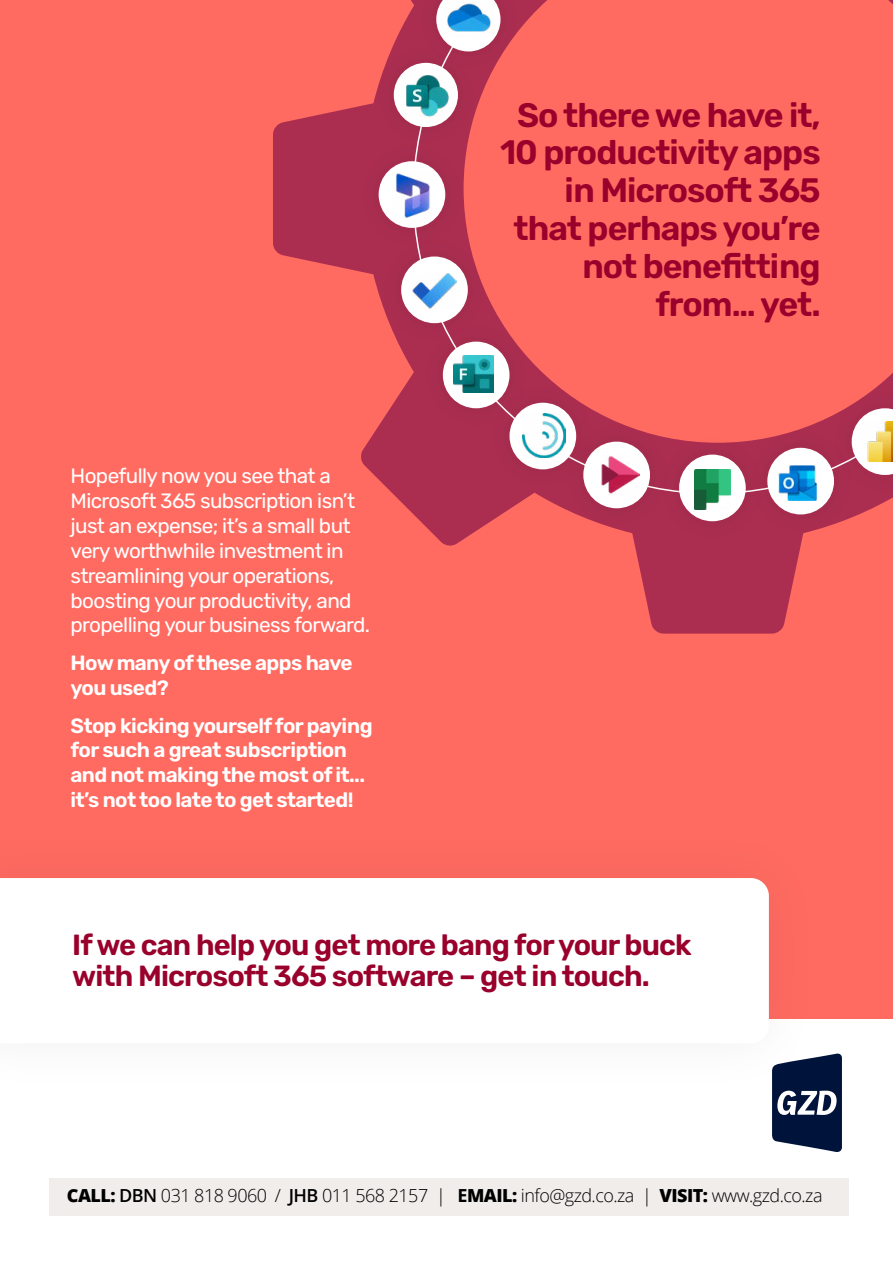
<style>
.page{position:relative;width:893px;height:1263px;background:#fff}
.page>*{position:absolute;margin:0;border:0;box-sizing:border-box;transform-origin:0 0}
.t1{font:600 33.9px/37.8px "Rubik";letter-spacing:-.03em;color:#99002b;text-align:right}
.t2{font:600 29.1px/31px "Rubik";letter-spacing:-.03em;color:#99002b}
.t3{font:20.7px/24.9px "Rubik";letter-spacing:-.03em;color:#fff}
.t4{font:600 20.7px/24.9px "Rubik";letter-spacing:-.03em;color:#fff}
.t5{font:300 18px "Open Sans";letter-spacing:-.03em;color:#000}
.s1{font-weight:800}
.s2{font-weight:600}
.s3{font-weight:700}
</style>
<div class="page">
<div style="left:0;top:0;width:893px;height:1018px;background:#ff6b61"></div>
<svg style="left:273px;top:0;width:617px;height:634px"></svg>
<div style="left:0;top:823px;width:824px;height:275px;background:#000;opacity:.07"></div>
<div style="left:0;top:878px;width:769px;height:165px;background:#fff"></div>
<svg style="left:413px;top:0;width:480px;height:494px"></svg>
<div style="left:655px;top:431px;width:115px;height:114px;background:#000;opacity:.08"></div>
<div style="left:679px;top:455px;width:67px;height:66px;background:#fff;border-radius:50%"></div>
<img style="left:695px;top:470px;width:35px;height:40px">
<div style="left:559px;top:418px;width:115px;height:114px;background:#000;opacity:.08"></div>
<div style="left:583px;top:442px;width:67px;height:66px;background:#fff;border-radius:50%"></div>
<img style="left:601px;top:456px;width:39px;height:38px">
<div style="left:419px;top:318px;width:115px;height:114px;background:#000;opacity:.08"></div>
<div style="left:443px;top:342px;width:66px;height:66px;background:#fff;border-radius:50%"></div>
<img style="left:454px;top:356px;width:39px;height:36px">
<div style="left:377px;top:233px;width:115px;height:114px;background:#000;opacity:.08"></div>
<div style="left:401px;top:256px;width:67px;height:67px;background:#fff;border-radius:50%"></div>
<img style="left:412px;top:274px;width:44px;height:35px">
<div style="left:355px;top:137px;width:114px;height:115px;background:#aa2d50"></div>
<div style="left:379px;top:161px;width:66px;height:67px;background:#fff;border-radius:50%"></div>
<img style="left:396px;top:173px;width:34px;height:45px">
<div style="left:743px;top:424px;width:115px;height:115px;background:#000;opacity:.08"></div>
<div style="left:767px;top:448px;width:67px;height:66px;background:#fff;border-radius:50%"></div>
<img style="left:778px;top:465px;width:40px;height:35px">
<div style="left:828px;top:384px;width:65px;height:115px;background:#000;opacity:.08"></div>
<svg style="left:852px;top:408px;width:41px;height:67px;background:#e4bfc8"></svg>
<img style="left:864px;top:422px;width:29px;height:40px">
<div style="left:486px;top:379px;width:114px;height:114px;background:#000;opacity:.08"></div>
<div style="left:509px;top:403px;width:67px;height:66px;background:#fff;border-radius:50%"></div>
<img style="left:522px;top:413px;width:44px;height:44px">
<div style="left:414px;top:0;width:109px;height:74px;background:#000;opacity:.08"></div>
<svg style="left:436px;top:0;width:64px;height:51px"></svg>
<img style="left:443px;top:2px;width:52px;height:36px">
<div style="left:372px;top:41px;width:108px;height:108px;background:#000;opacity:.08"></div>
<div style="left:394px;top:63px;width:64px;height:64px;background:#fff;border-radius:50%"></div>
<img style="left:402px;top:70px;width:54px;height:52px">
<div style="left:49px;top:1178px;width:799px;height:37px;background:#f1edea"></div>
<svg style="left:772px;top:1053px;width:70px;height:99px"></svg>
<p class="t3" style="left:71px;top:464px;width:301px">Hopefully now you see that a<br>Microsoft 365 subscription isn’t just an expense; it’s a small but very worthwhile investment in streamlining your operations, boosting your productivity, and propelling your business forward.</p>
<p class="t4" style="left:71px;top:651px;width:283px">How many of these apps have you used?</p>
<p class="t4" style="left:71px;top:713px;width:304px">Stop kicking yourself for paying for such a great subscription and not making the most of it... it’s not too late to get started!</p>
<h1 class="t1" style="left:500px;top:97px;width:322px">So there we have it,<br>10 productivity apps in Microsoft 365 that perhaps you’re not benefitting from… yet.</h1>
<h2 class="t2" style="left:72px;top:930px;width:621px">If we can help you get more bang for your buck with Microsoft 365 software – get in touch.</h2>
<p class="t5" style="left:67px;top:1183px;width:757px"><span class="s1">CALL:</span> <span class="s2">DBN</span> 031 818 9060 / <span class="s2">JHB</span> 011 568 2157 | <span class="s3">E</span><span class="s1">MAIL:</span> info@gzd.co.za | <span class="s1">VISIT:</span> www.gzd.co.za</p>
</div>
